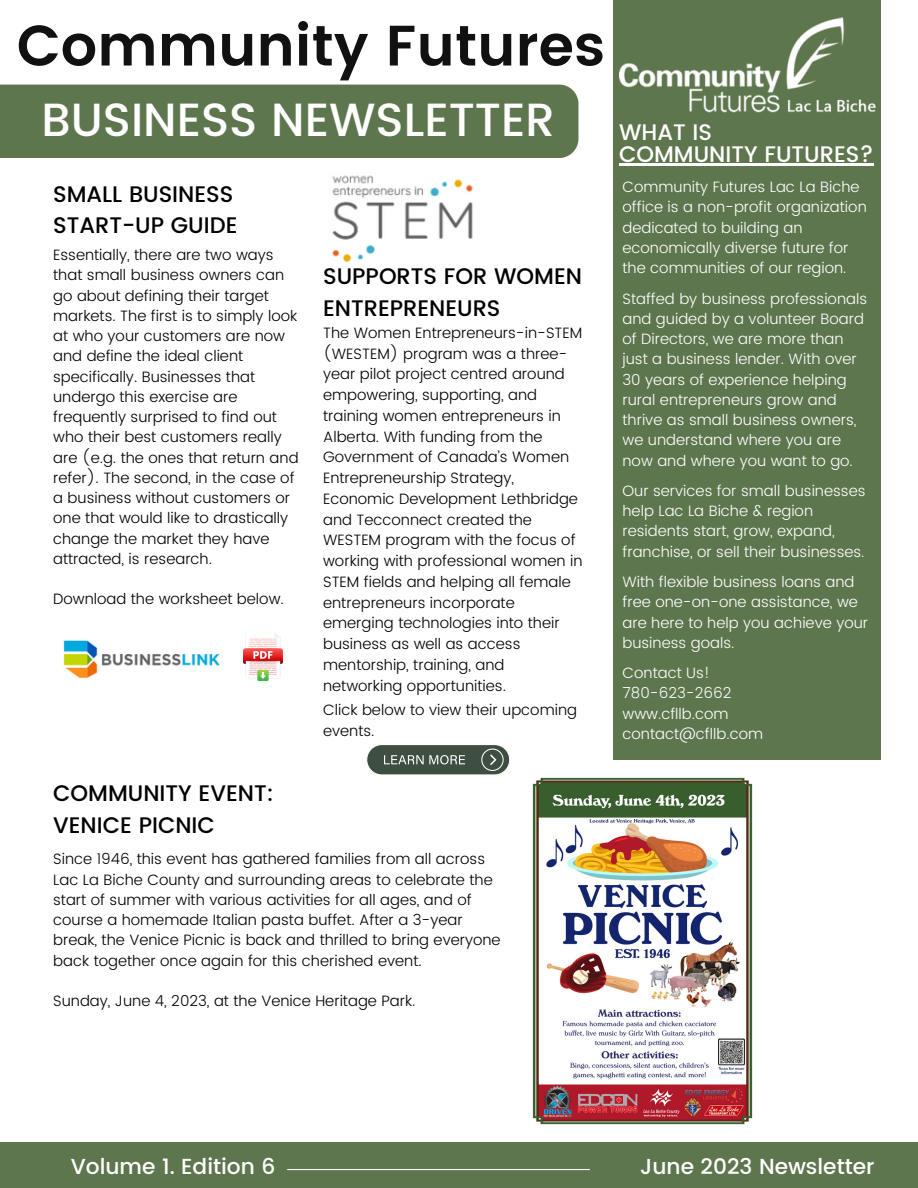
<style>
.page{position:relative;width:918px;height:1188px;background:#fff}
.page>*{position:absolute;margin:0;border:0;box-sizing:border-box;transform-origin:0 0}
.t1{font:600 57px "Poppins";color:#111}
.t2{font:500 46.5px "Poppins";color:#fff}
.t3{font:500 22.5px/31.5px "Poppins";color:#000}
.t4{font:500 22.5px "Poppins";color:#fff}
.t5{font:500 21.75px "Poppins";color:#fff}
.t6{font:300 15px/20.2px "Poppins";color:#000}
.t7{font:300 15px/20.2px "Poppins";color:#fff}
</style>
<div class="page">
<div style="left:0;top:85px;width:579px;height:73px;background:#5e764e"></div>
<div style="left:613px;top:0;width:268px;height:759px;background:#5e764e"></div>
<div style="left:0;top:1142px;width:918px;height:46px;background:#5e764e"></div>
<hr style="left:287px;top:1169px;width:303px;height:1px;background:#fff">
<img style="left:619px;top:17px;width:257px;height:96px">
<img style="left:63px;top:640px;width:157px;height:39px">
<img style="left:243px;top:633px;width:39px;height:47px">
<img style="left:532px;top:777px;width:221px;height:348px">
<img style="left:332px;top:175px;width:141px;height:88px">
<svg style="left:366px;top:744px;width:144px;height:31px;background:#616e63"></svg>
<hr style="left:619px;top:163px;width:255px;height:2px;background:#fff">
<p class="t1" style="left:17px;top:13px;width:590px">Community Futures</p>
<p class="t2" style="left:42px;top:93px;width:515px">BUSINESS NEWSLETTER</p>
<p class="t3" style="left:53px;top:178px;width:186px">SMALL BUSINESS<br>START-UP GUIDE</p>
<p class="t6" style="left:53px;top:245px;width:247px">Essentially, there are two ways that small business owners can go about defining their target markets. The first is to simply look at who your customers are now and define the ideal client specifically. Businesses that undergo this exercise are frequently surprised to find out who their best customers really are (e.g. the ones that return and refer). The second, in the case of a business without customers or one that would like to drastically change the market they have attracted, is research.</p>
<p class="t6" style="left:53px;top:589px;width:232px">Download the worksheet below.</p>
<p class="t3" style="left:323px;top:261px;width:260px">SUPPORTS FOR WOMEN<br>ENTREPRENEURS</p>
<p class="t6" style="left:323px;top:322px;width:261px;line-height:20.7px">The Women Entrepreneurs-in-STEM (WESTEM) program was a three&shy;year pilot project centred around empowering, supporting, and training women entrepreneurs in<br>Alberta. With funding from the<br>Government of Canada’s Women<br>Entrepreneurship Strategy,<br>Economic Development Lethbridge and Tecconnect created the<br>WESTEM program with the focus of working with professional women in<br>STEM fields and helping all female entrepreneurs incorporate emerging technologies into their business as well as access mentorship, training, and networking opportunities.</p>
<p class="t6" style="left:323px;top:700px;width:255px;line-height:20.7px">Click below to view their upcoming events.</p>
<p class="t4" style="left:619px;top:120px;width:94px">WHAT IS</p>
<p class="t4" style="left:619px;top:141px;width:256px">COMMUNITY FUTURES?</p>
<p class="t7" style="left:623px;top:177px;width:246px">Community Futures Lac La Biche office is a non-profit organization dedicated to building an economically diverse future for the communities of our region.</p>
<p class="t7" style="left:623px;top:288px;width:246px">Staffed by business professionals and guided by a volunteer Board of Directors, we are more than just a business lender. With over<br>30 years of experience helping rural entrepreneurs grow and thrive as small business owners, we understand where you are now and where you want to go.</p>
<p class="t7" style="left:623px;top:481px;width:245px">Our services for small businesses help Lac La Biche &amp; region residents start, grow, expand, franchise, or sell their businesses.</p>
<p class="t7" style="left:623px;top:572px;width:247px">With flexible business loans and free one-on-one assistance, we are here to help you achieve your business goals.</p>
<p class="t7" style="left:623px;top:663px;width:89px">Contact Us!</p>
<p class="t7" style="left:623px;top:683px;width:110px">780-623-2662</p>
<p class="t7" style="left:623px;top:703px;width:108px">www.cfllb.com</p>
<p class="t7" style="left:623px;top:724px;width:142px">contact@cfllb.com</p>
<p class="t3" style="left:53px;top:778px;width:222px">COMMUNITY EVENT:</p>
<p class="t3" style="left:53px;top:809px;width:163px">VENICE PICNIC</p>
<p class="t6" style="left:53px;top:849px;width:449px">Since 1946, this event has gathered families from all across Lac La Biche County and surrounding areas to celebrate the start of summer with various activities for all ages, and of course a homemade Italian pasta buffet. After a 3-year break, the Venice Picnic is back and thrilled to bring everyone back together once again for this cherished event.</p>
<p class="t6" style="left:53px;top:991px;width:364px">Sunday, June 4, 2023, at the Venice Heritage Park.</p>
<p class="t5" style="left:71px;top:1154px;width:206px">Volume 1. Edition 6</p>
<p class="t5" style="left:640px;top:1154px;width:236px">June 2023 Newsletter</p>
</div>
